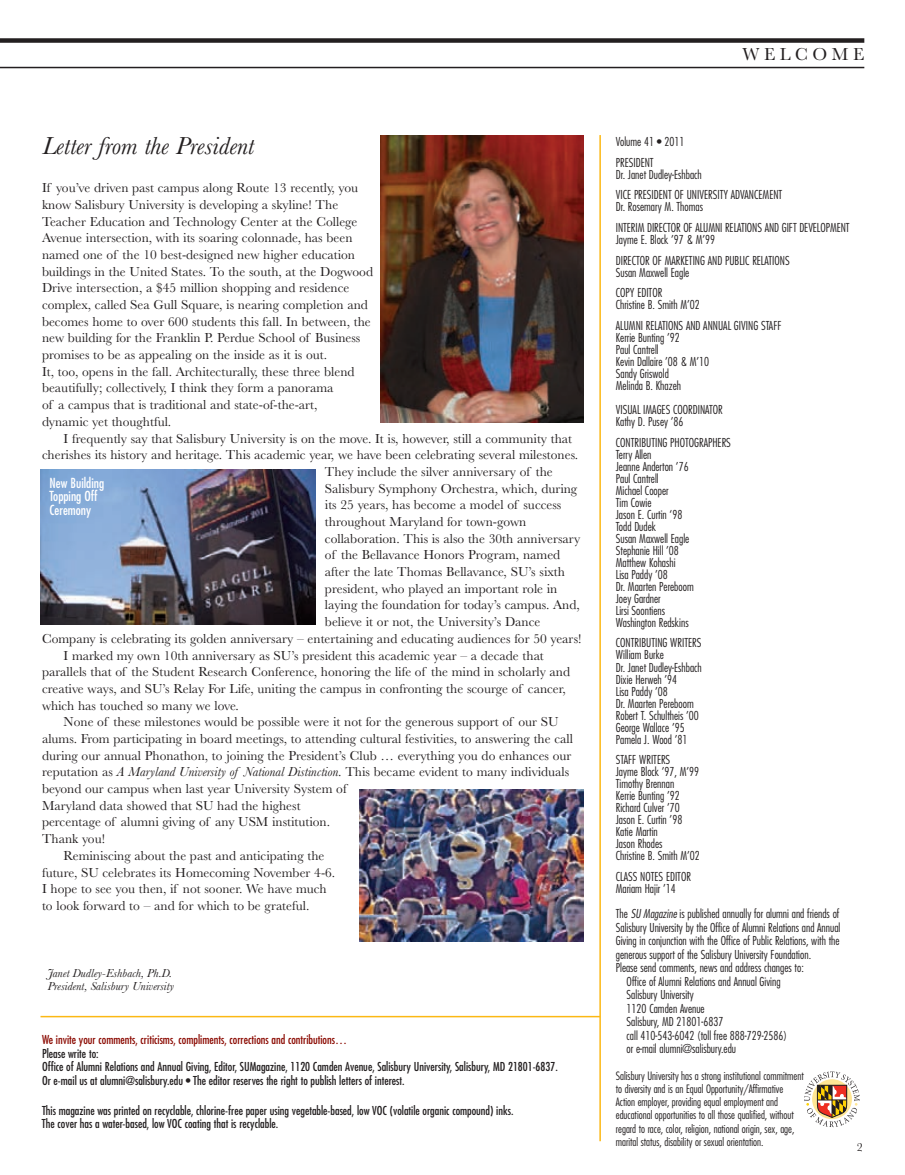
<style>
.page{position:relative;width:905px;height:1175px;background:#fff}
.page>*{position:absolute;margin:0;border:0;box-sizing:border-box;transform-origin:0 0}
.t1{font:italic 25.5px "Baskerville";color:#231f20}
.t2{font:18px "Baskerville";letter-spacing:.25em;color:#231f20}
.t3{font:13.5px "Baskerville";color:#231f20}
.t4{font:condensed 13.5px/13.5px "Futura";color:#fff}
.t5{font:300 condensed 12px/12px "Futura";color:#231f20}
.t6{font:condensed 12px/13.5px "Futura";color:#231f20}
.t7{font:italic 12px/13.5px "Baskerville";color:#231f20}
.t8{font:12px "Baskerville";color:#231f20}
.t9{font:300 condensed 11.25px/13.2px "Futura";color:#231f20}
.s1{font-style:italic}
.s2{color:#8b0a02}
</style>
<div class="page">
<div style="left:0;top:38px;width:864px;height:5px;background:#231f20"></div>
<hr style="left:599px;top:135px;width:2px;height:1006px;background:#fcb814">
<hr style="left:0;top:67px;width:864px;height:1px;background:#231f20">
<svg style="left:804px;top:1071px;width:55px;height:56px"></svg>
<img style="left:380px;top:135px;width:203px;height:287px">
<img style="left:40px;top:469px;width:276px;height:155px">
<hr style="left:40px;top:1015px;width:560px;height:2px;background:#fcb814">
<img style="left:360px;top:790px;width:223px;height:151px">
<p class="t1" style="left:42px;top:137px;width:213px">Letter from the President</p>
<p class="t3" style="left:42px;top:183px;width:318px">If you’ve driven past campus along Route 13 recently, you</p>
<p class="t3" style="left:42px;top:200px;width:298px">know Salisbury University is developing a skyline! The</p>
<p class="t3" style="left:42px;top:217px;width:317px">Teacher Education and Technology Center at the College</p>
<p class="t3" style="left:42px;top:233px;width:312px">Avenue intersection, with its soaring colonnade, has been</p>
<p class="t3" style="left:42px;top:250px;width:314px">named one of the 10 best-designed new higher education</p>
<p class="t3" style="left:42px;top:267px;width:332px">buildings in the United States. To the south, at the Dogwood</p>
<p class="t3" style="left:42px;top:283px;width:309px">Drive intersection, a $45 million shopping and residence</p>
<p class="t3" style="left:42px;top:300px;width:327px">complex, called Sea Gull Square, is nearing completion and</p>
<p class="t3" style="left:42px;top:317px;width:330px">becomes home to over 600 students this fall. In between, the</p>
<p class="t3" style="left:42px;top:333px;width:320px">new building for the Franklin P. Perdue School of Business</p>
<p class="t3" style="left:42px;top:350px;width:287px">promises to be as appealing on the inside as it is out.</p>
<p class="t3" style="left:42px;top:367px;width:314px">It, too, opens in the fall. Architecturally, these three blend</p>
<p class="t3" style="left:42px;top:383px;width:293px">beautifully; collectively, I think they form a panorama</p>
<p class="t3" style="left:42px;top:400px;width:277px">of a campus that is traditional and state-of-the-art,</p>
<p class="t3" style="left:42px;top:417px;width:131px">dynamic yet thoughtful.</p>
<p class="t3" style="left:64px;top:433px;width:510px">I frequently say that Salisbury University is on the move. It is, however, still a community that</p>
<p class="t3" style="left:42px;top:450px;width:537px">cherishes its history and heritage. This academic year, we have been celebrating several milestones.</p>
<p class="t3" style="left:325px;top:467px;width:229px">They include the silver anniversary of the</p>
<p class="t3" style="left:325px;top:483px;width:254px">Salisbury Symphony Orchestra, which, during</p>
<p class="t3" style="left:325px;top:500px;width:238px">its 25 years, has become a model of success</p>
<p class="t3" style="left:325px;top:517px;width:203px">throughout Maryland for town-gown</p>
<p class="t3" style="left:325px;top:534px;width:257px">collaboration. This is also the 30th anniversary</p>
<p class="t3" style="left:325px;top:550px;width:237px">of the Bellavance Honors Program, named</p>
<p class="t3" style="left:325px;top:567px;width:241px">after the late Thomas Bellavance, SU’s sixth</p>
<p class="t3" style="left:325px;top:584px;width:234px">president, who played an important role in</p>
<p class="t3" style="left:325px;top:600px;width:256px">laying the foundation for today’s campus. And,</p>
<p class="t3" style="left:325px;top:617px;width:217px">believe it or not, the University’s Dance</p>
<p class="t3" style="left:42px;top:634px;width:541px">Company is celebrating its golden anniversary – entertaining and educating audiences for 50 years!</p>
<p class="t3" style="left:64px;top:650px;width:481px">I marked my own 10th anniversary as SU’s president this academic year – a decade that</p>
<p class="t3" style="left:42px;top:667px;width:529px">parallels that of the Student Research Conference, honoring the life of the mind in scholarly and</p>
<p class="t3" style="left:42px;top:684px;width:525px">creative ways, and SU’s Relay For Life, uniting the campus in confronting the scourge of cancer,</p>
<p class="t3" style="left:42px;top:700px;width:198px">which has touched so many we love.</p>
<p class="t3" style="left:64px;top:717px;width:496px">None of these milestones would be possible were it not for the generous support of our SU</p>
<p class="t3" style="left:42px;top:734px;width:532px">alums. From participating in board meetings, to attending cultural festivities, to answering the call</p>
<p class="t3" style="left:42px;top:750px;width:531px">during our annual Phonathon, to joining the President’s Club … everything you do enhances our</p>
<p class="t3" style="left:42px;top:767px;width:529px">reputation as <span class="s1">A Maryland University of National Distinction</span>. This became evident to many individuals</p>
<p class="t3" style="left:42px;top:784px;width:306px">beyond our campus when last year University System of</p>
<p class="t3" style="left:42px;top:801px;width:260px">Maryland data showed that SU had the highest</p>
<p class="t3" style="left:42px;top:817px;width:290px">percentage of alumni giving of any USM institution.</p>
<p class="t3" style="left:42px;top:834px;width:65px">Thank you!</p>
<p class="t3" style="left:64px;top:851px;width:262px">Reminiscing about the past and anticipating the</p>
<p class="t3" style="left:42px;top:867px;width:295px">future, SU celebrates its Homecoming November 4-6.</p>
<p class="t3" style="left:42px;top:884px;width:286px">I hope to see you then, if not sooner. We have much</p>
<p class="t3" style="left:42px;top:901px;width:269px">to look forward to – and for which to be grateful.</p>
<p class="t4" style="left:50px;top:476px;width:56px">New Building<br>Topping Off<br>Ceremony</p>
<p class="t7" style="left:47px;top:967px;width:128px">Janet Dudley-Eshbach, Ph.D.<br>President, Salisbury University</p>
<p class="t6" style="left:42px;top:1033px;width:517px"><span class="s2">We invite your comments, criticisms, compliments, corrections and contributions…<br></span>Please write to:<br>Office of Alumni Relations and Annual Giving, Editor, SUMagazine, 1120 Camden Avenue, Salisbury University, Salisbury, MD 21801-6837.<br>Or e-mail us at alumni@salisbury.edu • The editor reserves the right to publish letters of interest.</p>
<p class="t6" style="left:42px;top:1104px;width:473px">This magazine was printed on recyclable, chlorine-free paper using vegetable-based, low VOC (volatile organic compound) inks.<br>The cover has a water-based, low VOC coating that is recyclable.</p>
<p class="t2" style="left:742px;top:48px;width:123px">WELCOME</p>
<p class="t5" style="left:616px;top:132px;width:70px;line-height:20.7px">Volume 41 • 2011<br>PRESIDENT</p>
<p class="t5" style="left:616px;top:165px;width:168px;line-height:20.7px">Dr. Janet Dudley-Eshbach<br>VICE PRESIDENT OF UNIVERSITY ADVANCEMENT</p>
<p class="t5" style="left:616px;top:197px;width:235px;line-height:20.7px">Dr. Rosemary M. Thomas<br>INTERIM DIRECTOR OF ALUMNI RELATIONS AND GIFT DEVELOPMENT</p>
<p class="t5" style="left:616px;top:230px;width:175px;line-height:20.7px">Jayme E. Block ’97 &amp; M’99<br>DIRECTOR OF MARKETING AND PUBLIC RELATIONS</p>
<p class="t5" style="left:616px;top:263px;width:75px;line-height:20.7px">Susan Maxwell Eagle<br>COPY EDITOR</p>
<p class="t5" style="left:616px;top:295px;width:167px;line-height:20.7px">Christine B. Smith M’02<br>ALUMNI RELATIONS AND ANNUAL GIVING STAFF</p>
<p class="t5" style="left:616px;top:332px;width:95px">Kerrie Bunting ’92<br>Paul Cantrell<br>Kevin Dallaire ’08 &amp; M’10<br>Sandy Griswold<br>Melinda B. Khazeh</p>
<p class="t5" style="left:616px;top:404px;width:108px">VISUAL IMAGES COORDINATOR<br>Kathy D. Pusey ’86</p>
<p class="t5" style="left:616px;top:437px;width:117px">CONTRIBUTING PHOTOGRAPHERS<br>Terry Allen<br>Jeanne Anderton ’76<br>Paul Cantrell<br>Michael Cooper<br>Tim Cowie<br>Jason E. Curtin ‘98<br>Todd Dudek<br>Susan Maxwell Eagle<br>Stephanie Hill ’08<br>Matthew Kohashi<br>Lisa Paddy ’08<br>Dr. Maarten Pereboom<br>Joey Gardner<br>Lirsi Soontiens<br>Washington Redskins</p>
<p class="t5" style="left:616px;top:638px;width:87px">CONTRIBUTING WRITERS<br>William Burke<br>Dr. Janet Dudley-Eshbach<br>Dixie Herweh ’94<br>Lisa Paddy ’08<br>Dr. Maarten Pereboom<br>Robert T. Schultheis ’00<br>George Wallace ’95<br>Pamela J. Wood ’81</p>
<p class="t5" style="left:616px;top:754px;width:85px">STAFF WRITERS<br>Jayme Block ’97, M’99<br>Timothy Brennan<br>Kerrie Bunting ’92<br>Richard Culver ’70<br>Jason E. Curtin ’98<br>Katie Martin<br>Jason Rhodes<br>Christine B. Smith M’02</p>
<p class="t5" style="left:616px;top:871px;width:77px">CLASS NOTES EDITOR<br>Mariam Hajir ’14</p>
<p class="t5" style="left:616px;top:908px;width:225px">The <span class="s1">SU Magazine</span> is published annually for alumni and friends of</p>
<p class="t5" style="left:616px;top:922px;width:226px">Salisbury University by the Office of Alumni Relations and Annual</p>
<p class="t5" style="left:616px;top:935px;width:225px">Giving in conjunction with the Office of Public Relations, with the</p>
<p class="t5" style="left:616px;top:949px;width:197px">generous support of the Salisbury University Foundation.</p>
<p class="t5" style="left:616px;top:962px;width:189px">Please send comments, news and address changes to:</p>
<p class="t5" style="left:626px;top:976px;width:155px">Office of Alumni Relations and Annual Giving</p>
<p class="t5" style="left:626px;top:989px;width:69px">Salisbury University</p>
<p class="t5" style="left:626px;top:1003px;width:80px">1120 Camden Avenue</p>
<p class="t5" style="left:626px;top:1016px;width:98px">Salisbury, MD 21801-6837</p>
<p class="t5" style="left:626px;top:1030px;width:162px">call 410-543-6042 (toll free 888-729-2586)</p>
<p class="t5" style="left:626px;top:1043px;width:111px">or e-mail alumni@salisbury.edu</p>
<p class="t9" style="left:616px;top:1070px;width:189px">Salisbury University has a strong institutional commitment to diversity and is an Equal Opportunity/Affirmative Action employer, providing equal employment and educational opportunities to all those qualified, without regard to race, color, religion, national origin, sex, age, marital status, disability or sexual orientation.</p>
<p class="t8" style="left:856px;top:1142px;width:7px">2</p>
</div>
